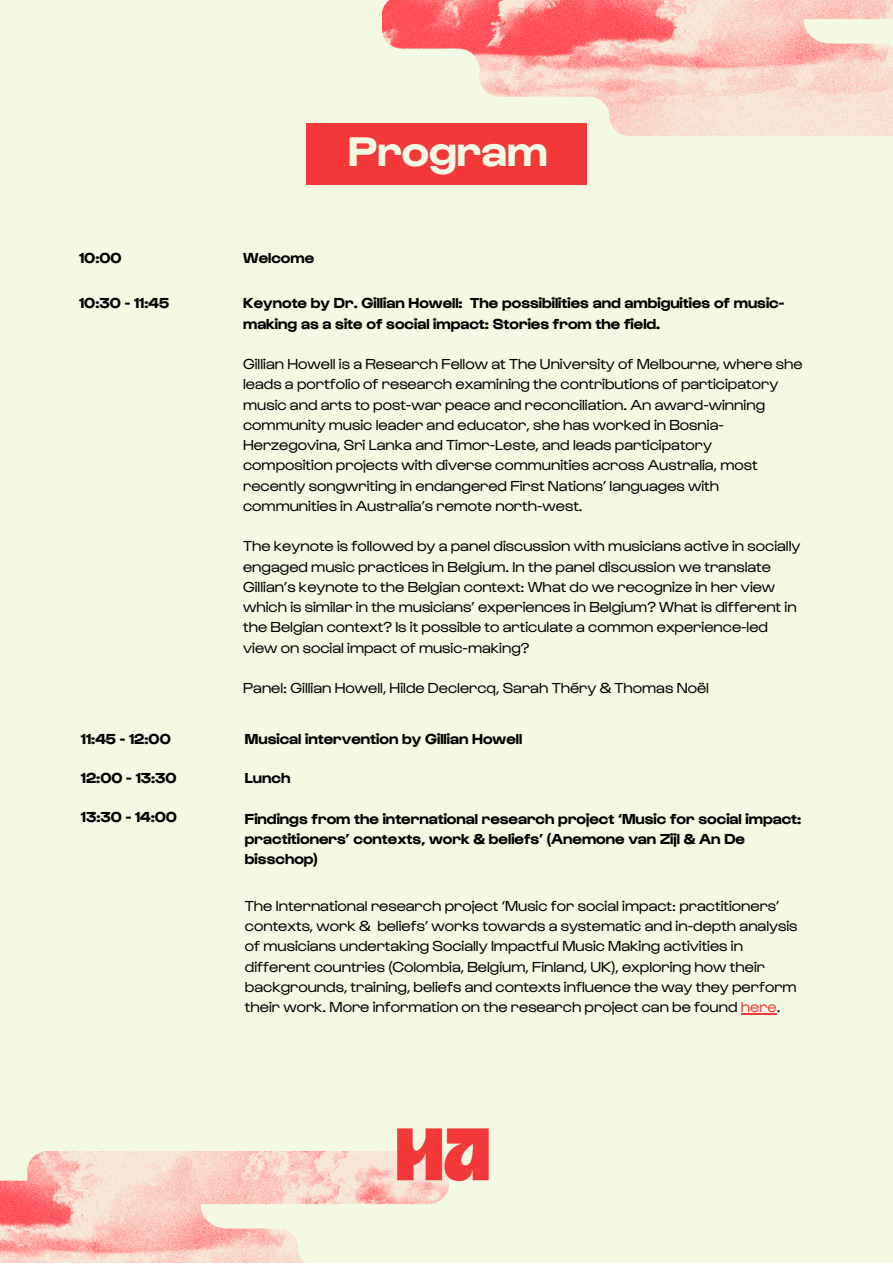
<style>
.page{position:relative;width:893px;height:1264px;background:#fff}
.page>*{position:absolute;margin:0;border:0;box-sizing:border-box;transform-origin:0 0}
.t1{font:700 42.75px "Gustavo";color:#f3f9e3}
.t2{font:15px/20.2px "Gustavo";color:#000}
.t3{font:700 15px/20.2px "Gustavo";color:#000}
.s1{color:#f23838}
</style>
<div class="page">
<div style="left:0;top:0;width:892px;height:1262px;background:#f3f9e3"></div>
<div style="left:306px;top:123px;width:280px;height:62px;background:#f23838"></div>
<hr style="left:740px;top:1013px;width:36px;height:1px;background:#f23838">
<img style="left:382px;top:0;width:510px;height:135px">
<img style="left:0;top:1151px;width:446px;height:111px">
<img style="left:382px;top:1128px;width:107px;height:67px">
<h1 class="t1" style="left:348px;top:122px;width:201px">Program</h1>
<p class="t3" style="left:79px;top:246px;width:44px">10:00</p>
<p class="t3" style="left:243px;top:246px;width:72px">Welcome</p>
<p class="t3" style="left:79px;top:292px;width:91px">10:30 - 11:45</p>
<p class="t3" style="left:243px;top:292px;width:543px">Keynote by Dr. Gillian Howell: The possibilities and ambiguities of music&shy;making as a site of social impact: Stories from the field.</p>
<p class="t2" style="left:243px;top:353px;width:561px">Gillian Howell is a Research Fellow at The University of Melbourne, where she leads a portfolio of research examining the contributions of participatory music and arts to post-war peace and reconciliation. An award-winning community music leader and educator, she has worked in Bosnia-Herzegovina, Sri Lanka and Timor-Leste, and leads participatory composition projects with diverse communities across Australia, most recently songwriting in endangered First Nations’ languages with communities in Australia’s remote north-west.</p>
<p class="t2" style="left:243px;top:535px;width:558px">The keynote is followed by a panel discussion with musicians active in socially engaged music practices in Belgium. In the panel discussion we translate Gillian’s keynote to the Belgian context: What do we recognize in her view which is similar in the musicians’ experiences in Belgium? What is different in the Belgian context? Is it possible to articulate a common experience-led view on social impact of music-making?</p>
<p class="t2" style="left:243px;top:676px;width:467px">Panel: Gillian Howell, Hilde Declercq, Sarah Théry &amp; Thomas Noël</p>
<p class="t3" style="left:81px;top:727px;width:91px">11:45 - 12:00</p>
<p class="t3" style="left:245px;top:727px;width:279px">Musical intervention by Gillian Howell</p>
<p class="t3" style="left:81px;top:766px;width:97px">12:00 - 13:30</p>
<p class="t3" style="left:245px;top:767px;width:47px">Lunch</p>
<p class="t3" style="left:81px;top:806px;width:98px">13:30 - 14:00</p>
<p class="t3" style="left:245px;top:807px;width:558px">Findings from the international research project ‘Music for social impact: practitioners’ contexts, work &amp; beliefs’ (Anemone van Zijl &amp; An De bisschop)</p>
<p class="t2" style="left:245px;top:894px;width:554px">The International research project ‘Music for social impact: practitioners’ contexts, work &amp; beliefs’ works towards a systematic and in-depth analysis of musicians undertaking Socially Impactful Music Making activities in different countries (Colombia, Belgium, Finland, UK), exploring how their backgrounds, training, beliefs and contexts influence the way they perform their work. More information on the research project can be found <span class="s1">here</span>.</p>
</div>
